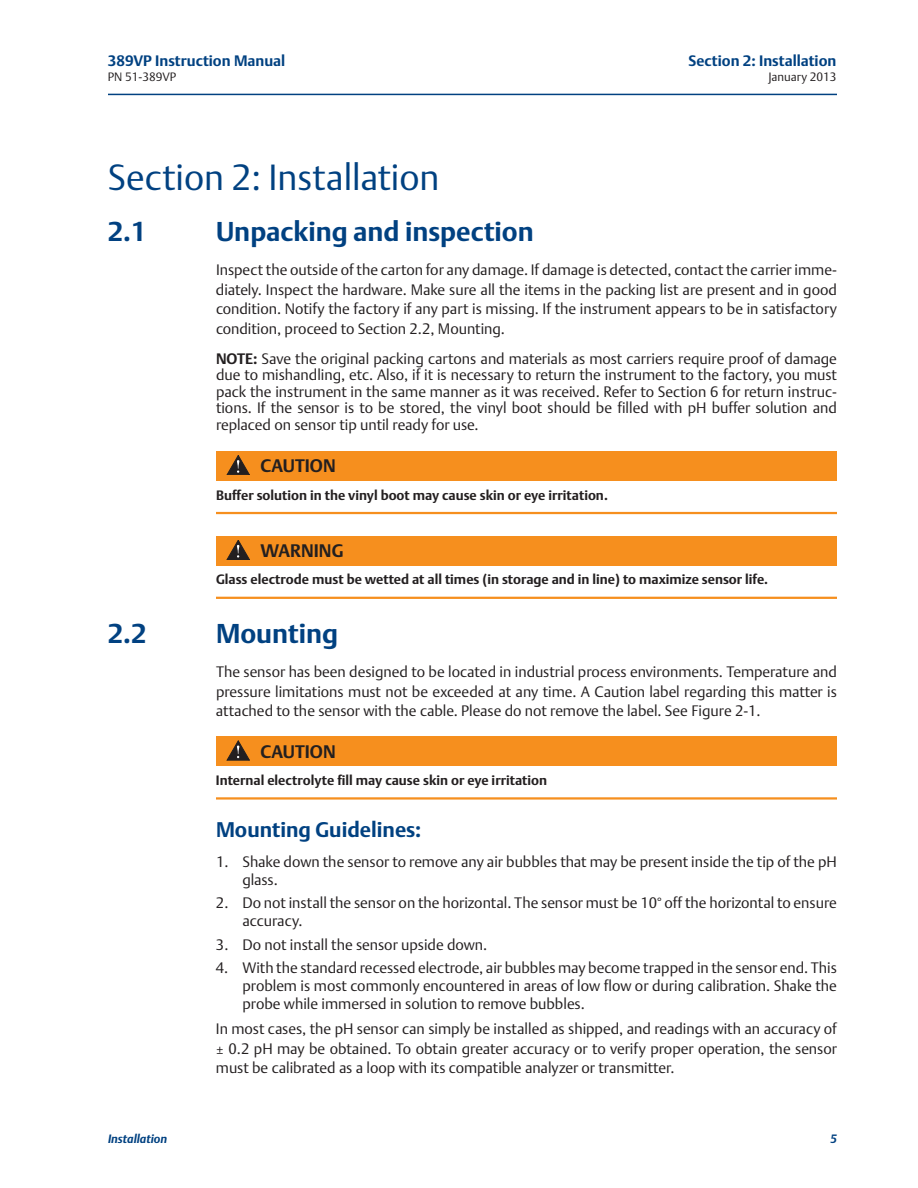
<style>
.page{position:relative;width:918px;height:1188px;background:#fff}
.page>*{position:absolute;margin:0;border:0;box-sizing:border-box;transform-origin:0 0}
.t1{font:36px "DTL Argo T Light";color:#014181}
.t2{font:700 27px "DTL Argo T";color:#014181}
.t3{font:700 21px "DTL Argo T";color:#014181}
.t4{font:700 18px "DTL Argo T";color:#231f20}
.t5{font:15px/19.5px "DTL Argo T Light";color:#231f20;text-align:justify}
.t6{font:700 15px "DTL Argo T";color:#014181}
.t7{font:700 13.5px "DTL Argo T";color:#231f20}
.t8{font:12px "DTL Argo T Light";color:#231f20}
.t9{font:italic 700 12px "DTL Argo T";color:#014181}
.s1{font-family:"DTL Argo T";font-weight:700}
</style>
<div class="page">
<hr style="left:108px;top:94px;width:729px;height:1px;background:#014181">
<div style="left:216px;top:451px;width:621px;height:30px;background:#f68f1e"></div>
<svg style="left:227px;top:455px;width:23px;height:20px"></svg>
<hr style="left:216px;top:512px;width:621px;height:2px;background:#f68f1e">
<div style="left:216px;top:536px;width:621px;height:29px;background:#f68f1e"></div>
<svg style="left:227px;top:540px;width:23px;height:20px"></svg>
<hr style="left:216px;top:597px;width:621px;height:2px;background:#f68f1e">
<div style="left:216px;top:736px;width:621px;height:30px;background:#f68f1e"></div>
<svg style="left:227px;top:741px;width:23px;height:19px"></svg>
<hr style="left:216px;top:797px;width:621px;height:3px;background:#f68f1e">
<p class="t6" style="left:108px;top:52px;width:179px">389VP Instruction Manual</p>
<p class="t6" style="left:689px;top:52px;width:149px">Section 2: Installation</p>
<p class="t8" style="left:108px;top:69px;width:70px">PN 51-389VP</p>
<p class="t8" style="left:769px;top:69px;width:69px">January 2013</p>
<h1 class="t1" style="left:108px;top:156px;width:333px">Section 2: Installation</h1>
<h2 class="t2" style="left:108px;top:215px;width:40px">2.1</h2>
<h2 class="t2" style="left:108px;top:618px;width:40px">2.2</h2>
<h2 class="t2" style="left:216px;top:215px;width:319px">Unpacking and inspection</h2>
<p class="t5" style="left:216px;top:260px;width:623px">Inspect the outside of the carton for any damage. If damage is detected, contact the carrier imme&shy;diately. Inspect the hardware. Make sure all the items in the packing list are present and in good condition. Notify the factory if any part is missing. If the instrument appears to be in satisfactory condition, proceed to Section 2.2, Mounting.</p>
<p class="t5" style="left:216px;top:350px;width:623px;line-height:16.5px"><span class="s1">NOTE:</span> Save the original packing cartons and materials as most carriers require proof of damage due to mishandling, etc. Also, if it is necessary to return the instrument to the factory, you must pack the instrument in the same manner as it was received. Refer to Section 6 for return instruc&shy;tions. If the sensor is to be stored, the vinyl boot should be filled with pH buffer solution and replaced on sensor tip until ready for use.</p>
<p class="t4" style="left:261px;top:456px;width:77px">CAUTION</p>
<p class="t7" style="left:216px;top:487px;width:393px">Buffer solution in the vinyl boot may cause skin or eye irritation.</p>
<p class="t4" style="left:261px;top:540px;width:84px">WARNING</p>
<p class="t7" style="left:216px;top:572px;width:554px">Glass electrode must be wetted at all times (in storage and in line) to maximize sensor life.</p>
<h2 class="t2" style="left:216px;top:618px;width:124px">Mounting</h2>
<p class="t5" style="left:216px;top:662px;width:623px">The sensor has been designed to be located in industrial process environments. Temperature and pressure limitations must not be exceeded at any time. A Caution label regarding this matter is attached to the sensor with the cable. Please do not remove the label. See Figure 2-1.</p>
<p class="t4" style="left:261px;top:741px;width:77px">CAUTION</p>
<p class="t7" style="left:216px;top:772px;width:333px">Internal electrolyte fill may cause skin or eye irritation</p>
<h3 class="t3" style="left:216px;top:818px;width:207px">Mounting Guidelines:</h3>
<p class="t5" style="left:242px;top:853px;width:596px;line-height:18px;text-indent:-26px">1. Shake down the sensor to remove any air bubbles that may be present inside the tip of the pH glass.</p>
<p class="t5" style="left:242px;top:894px;width:596px;line-height:18px;text-indent:-26px">2. Do not install the sensor on the horizontal. The sensor must be 10° off the horizontal to ensure accuracy.</p>
<p class="t5" style="left:216px;top:935px;width:273px">3. Do not install the sensor upside down.</p>
<p class="t5" style="left:242px;top:959px;width:596px;line-height:18px;text-indent:-26px">4. With the standard recessed electrode, air bubbles may become trapped in the sensor end. This problem is most commonly encountered in areas of low flow or during calibration. Shake the probe while immersed in solution to remove bubbles.</p>
<p class="t5" style="left:216px;top:1019px;width:623px">In most cases, the pH sensor can simply be installed as shipped, and readings with an accuracy of ± 0.2 pH may be obtained. To obtain greater accuracy or to verify proper operation, the sensor must be calibrated as a loop with its compatible analyzer or transmitter.</p>
<p class="t9" style="left:108px;top:1132px;width:61px">Installation</p>
<p class="t9" style="left:831px;top:1132px;width:8px">5</p>
</div>
